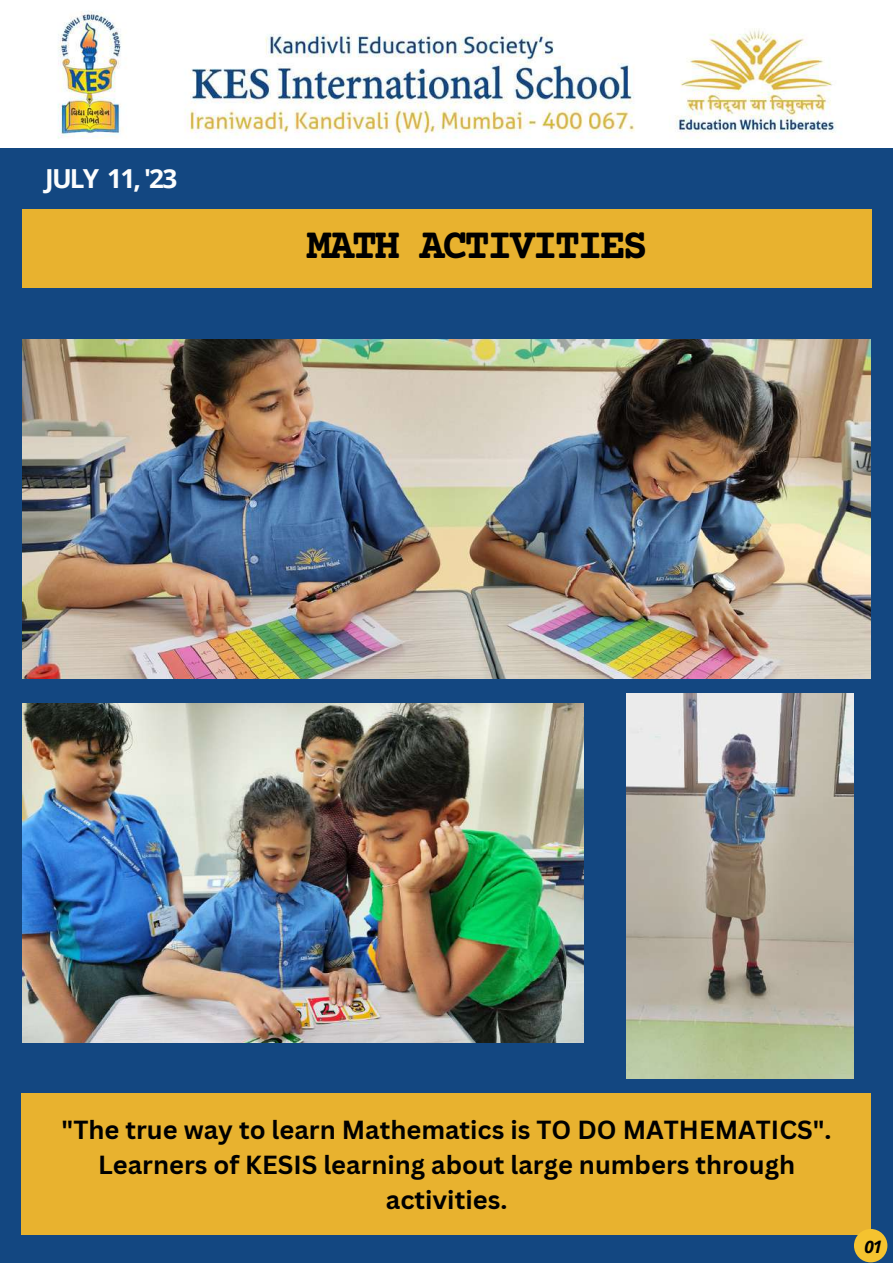
<style>
.page{position:relative;width:893px;height:1264px;background:#fff}
.page>*{position:absolute;margin:0;border:0;box-sizing:border-box;transform-origin:0 0}
.t1{font:700 42.75px "Courier Prime";letter-spacing:-.07em;color:#000}
.t2{font:700 26.25px "Open Sans";letter-spacing:-.07em;color:#fcfdfd}
.t3{font:700 25.5px/34.8px "Canva Sans";color:#000;text-align:center}
.t4{font:italic 700 17.25px "Open Sans";color:#000}
</style>
<div class="page">
<div style="left:0;top:0;width:892px;height:1262px;background:#134781"></div>
<img style="left:22px;top:703px;width:561px;height:339px">
<div style="left:22px;top:1093px;width:849px;height:142px;background:#e8b22f"></div>
<img style="left:626px;top:693px;width:227px;height:385px">
<img style="left:22px;top:339px;width:848px;height:339px">
<div style="left:22px;top:209px;width:849px;height:79px;background:#e8b22f"></div>
<div style="left:853px;top:1228px;width:34px;height:34px;background:#f5c32f;border-radius:50%"></div>
<img style="left:0;top:0;width:892px;height:147px">
<p class="t2" style="left:45px;top:160px;width:134px">JULY 11, '23</p>
<h1 class="t1" style="left:306px;top:224px;width:343px">MATH ACTIVITIES</h1>
<p class="t3" style="left:62px;top:1111px;width:771px">"The true way to learn Mathematics is TO DO MATHEMATICS".<br>Learners of KESIS learning about large numbers through activities.</p>
<p class="t4" style="left:864px;top:1234px;width:19px">01</p>
</div>
